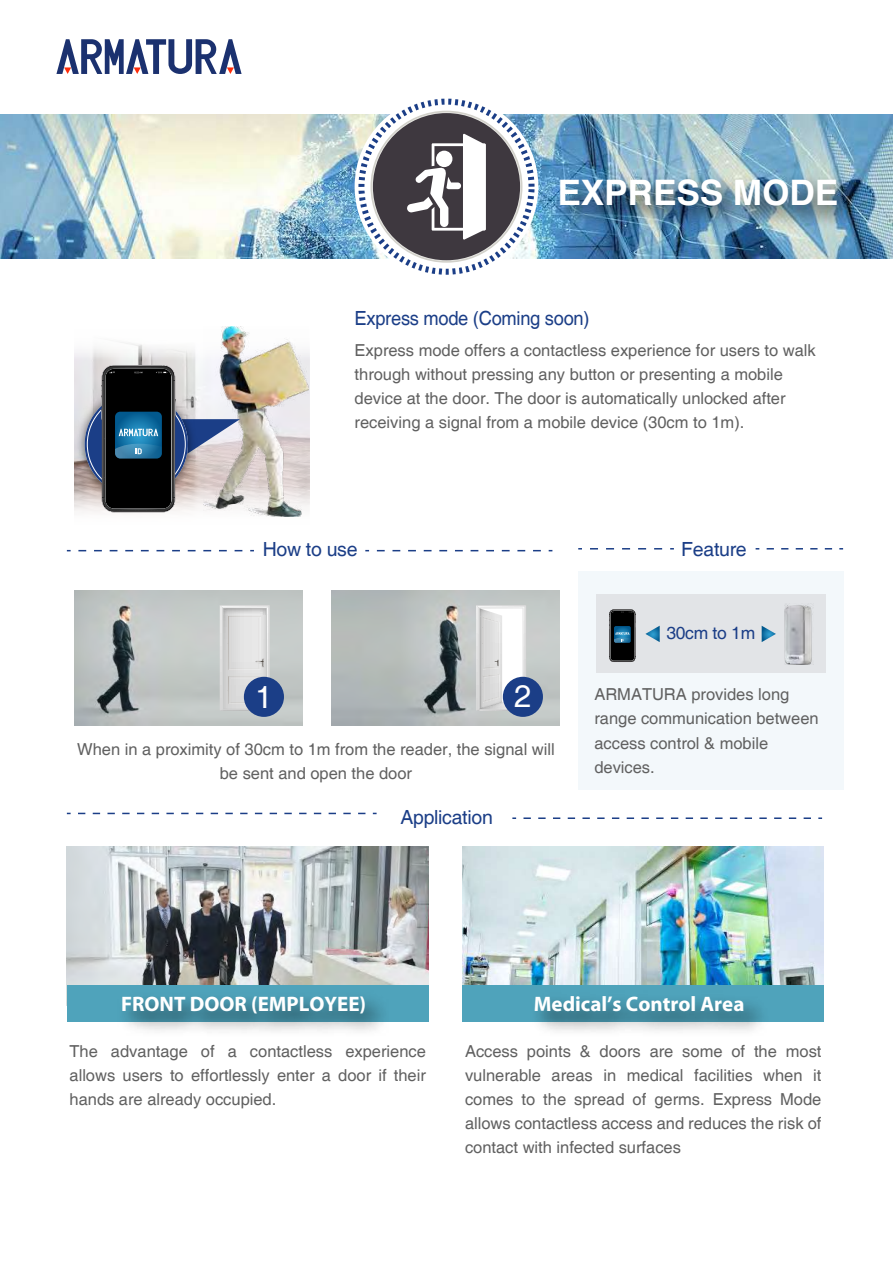
<style>
.page{position:relative;width:893px;height:1263px;background:#fff}
.page>*{position:absolute;margin:0;border:0;box-sizing:border-box;transform-origin:0 0}
.t1{font:700 35.1px "Helvetica";color:#fff}
.t2{font:31.2px "Helvetica";color:#fff}
.t3{font:700 21px "Myriad Pro";color:#fff}
.t4{font:19.5px "Helvetica";letter-spacing:-.015em;color:#1b3e87}
.t5{font:19.5px "Helvetica";letter-spacing:-.015em;color:#1b3e87;scale:.94 1}
.t6{font:17.4px "Helvetica";letter-spacing:-.015em;color:#1b3e87}
.t7{font:16.5px/24px "Helvetica";color:#606060}
</style>
<div class="page">
<svg style="left:56px;top:39px;width:186px;height:35px"></svg>
<div style="left:578px;top:571px;width:265px;height:219px;background:#f3f8fb"></div>
<img style="left:463px;top:847px;width:361px;height:138px">
<div style="left:462px;top:985px;width:362px;height:36px;background:#4fa3bb"></div>
<img style="left:522px;top:981px;width:255px;height:51px">
<img style="left:67px;top:847px;width:362px;height:138px">
<div style="left:67px;top:985px;width:362px;height:36px;background:#4fa3bb"></div>
<img style="left:109px;top:981px;width:290px;height:50px">
<img style="left:0;top:115px;width:893px;height:143px">
<svg style="left:767px;top:548px;width:76px;height:1px"></svg>
<svg style="left:590px;top:548px;width:84px;height:1px"></svg>
<svg style="left:377px;top:550px;width:175px;height:1px"></svg>
<svg style="left:78px;top:550px;width:176px;height:1px"></svg>
<svg style="left:78px;top:813px;width:299px;height:1px"></svg>
<svg style="left:523px;top:817px;width:299px;height:2px"></svg>
<img style="left:331px;top:590px;width:228px;height:135px">
<svg style="left:476px;top:605px;width:50px;height:105px"></svg>
<img style="left:75px;top:590px;width:228px;height:135px">
<svg style="left:220px;top:605px;width:50px;height:105px;background:#dadada"></svg>
<div style="left:244px;top:677px;width:40px;height:40px;background:#1b3e87;border-radius:50%"></div>
<div style="left:503px;top:677px;width:40px;height:40px;background:#1b3e87;border-radius:50%"></div>
<img style="left:545px;top:162px;width:326px;height:93px">
<svg style="left:355px;top:95px;width:183px;height:184px"></svg>
<div style="left:373px;top:113px;width:147px;height:147px;background:#3e383f;border-radius:74px"></div>
<svg style="left:407px;top:134px;width:79px;height:106px"></svg>
<div style="left:358px;top:99px;width:176px;height:176px;border:6px dashed #1b3e87;border-radius:50%"></div>
<img style="left:75px;top:342px;width:121px;height:171px">
<img style="left:203px;top:326px;width:106px;height:191px">
<img style="left:74px;top:379px;width:27px;height:130px">
<svg style="left:85px;top:392px;width:103px;height:104px"></svg>
<svg style="left:101px;top:365px;width:139px;height:147px;background:#616973"></svg>
<div style="left:596px;top:595px;width:229px;height:78px;background:#e2e4e7"></div>
<img style="left:785px;top:605px;width:27px;height:59px">
<svg style="left:609px;top:609px;width:27px;height:53px"></svg>
<svg style="left:762px;top:626px;width:14px;height:16px"></svg>
<svg style="left:645px;top:626px;width:15px;height:16px"></svg>
<h1 class="t1" style="left:557px;top:171px;width:282px">EXPRESS MODE</h1>
<p class="t5" style="left:355px;top:307px;width:251px">Express mode (Coming soon)</p>
<p class="t7" style="left:355px;top:338px;width:463px">Express mode offers a contactless experience for users to walk through without pressing any button or presenting a mobile device at the door. The door is automatically unlocked after receiving a signal from a mobile device (30cm to 1m).</p>
<p class="t4" style="left:263px;top:538px;width:96px">How to use</p>
<p class="t4" style="left:681px;top:538px;width:67px">Feature</p>
<h2 class="t2" style="left:255px;top:679px;width:19px">1</h2>
<h2 class="t2" style="left:514px;top:678px;width:19px">2</h2>
<p class="t7" style="left:77px;top:737px;width:479px;text-align:center">When in a proximity of 30cm to 1m from the reader, the signal will be sent and open the door</p>
<p class="t4" style="left:400px;top:805px;width:94px">Application</p>
<p class="t6" style="left:666px;top:623px;width:90px">30cm to 1m</p>
<p class="t7" style="left:594px;top:683px;width:226px">ARMATURA provides long range communication between access control &amp; mobile devices.</p>
<p class="t3" style="left:121px;top:991px;width:247px">FRONT DOOR (EMPLOYEE)</p>
<p class="t3" style="left:534px;top:991px;width:212px">Medical’s Control Area</p>
<p class="t7" style="left:70px;top:1040px;width:358px;text-align:justify">The advantage of a contactless experience allows users to effortlessly enter a door if their hands are already occupied.</p>
<p class="t7" style="left:465px;top:1040px;width:358px;text-align:justify">Access points &amp; doors are some of the most vulnerable areas in medical facilities when it comes to the spread of germs. Express Mode allows contactless access and reduces the risk of contact with infected surfaces</p>
</div>
